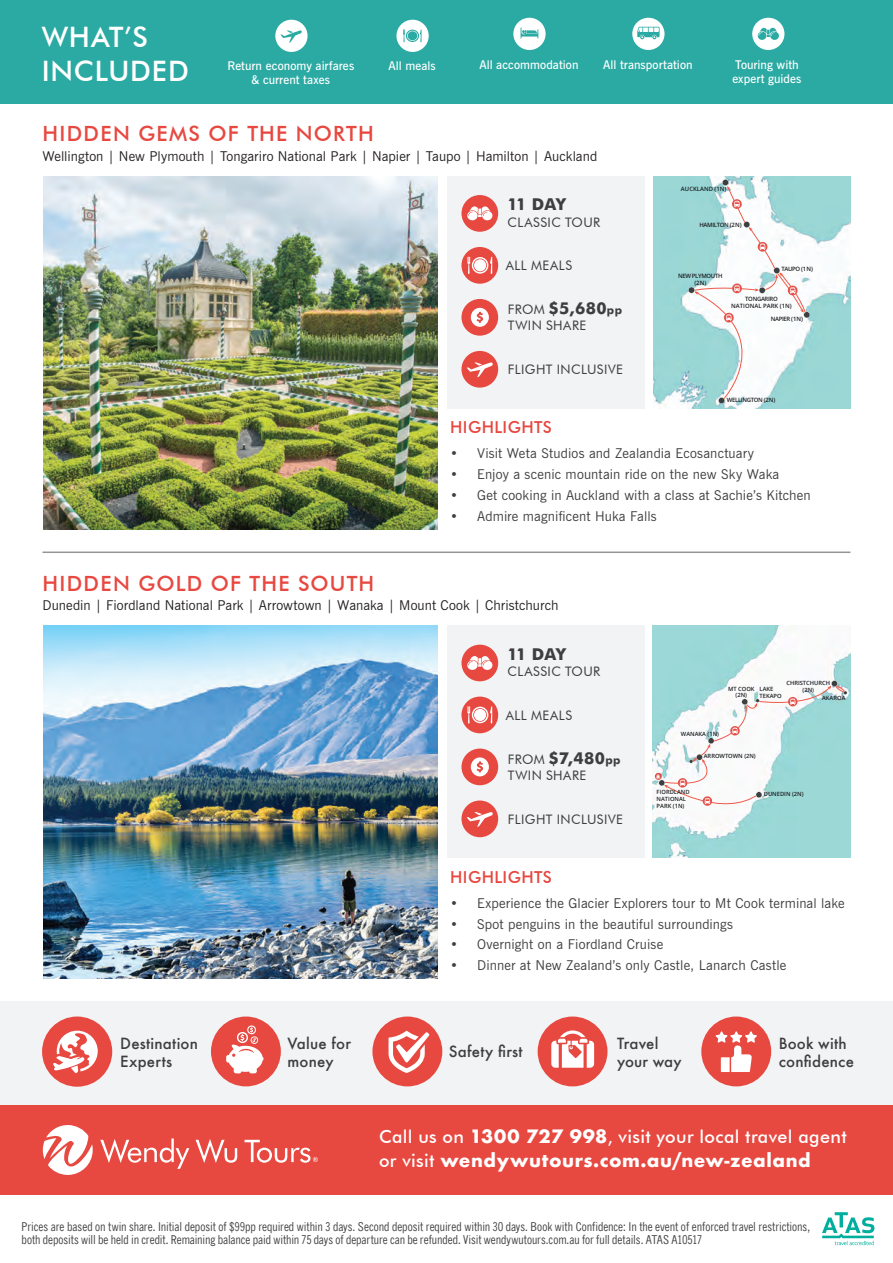
<style>
.page{position:relative;width:893px;height:1263px;background:#fff}
.page>*{position:absolute;margin:0;border:0;box-sizing:border-box;transform-origin:0 0}
._01c_Intro_Copy_Cent{font:500 28.2px "Futura BT";letter-spacing:.03em;color:#fff}
._01c_Intro_Copy_Cent-2{font:500 21px "Futura BT";letter-spacing:.06em;color:#e74840}
.t1{font:500 17.85px "Futura BT";letter-spacing:.02em;color:#fff}
.t2{font:700 17.85px "Futura";letter-spacing:.03em;color:#fff}
._01c_Intro_Copy_Cent-3{font:500 16.5px "Futura BT";letter-spacing:.025em;color:#e74840}
._02e_Inclusions_Grey{font:700 16.35px "Futura BT";letter-spacing:.005em;color:#3e3e3f}
.t3{font:500 15px/18px "Futura";letter-spacing:.015em;color:#3e3e3f}
.t4{font:13.5px "News Gothic BT";letter-spacing:.01em;color:#3e3e3f}
._01c_Intro_Copy_Cent-4{font:13.5px "News Gothic BT";letter-spacing:.005em;color:#231f20}
._02e_Inclusions_Grey-2{font:13.05px "Futura BT";letter-spacing:.035em;color:#3e3e3f}
.t5{font:12px/13.5px "News Gothic Condensed";color:#3e3e3f}
._01c_Intro_Copy_Cent-5{font:600 12px/14.4px "News Gothic BT";letter-spacing:.005em;color:#fff;text-align:center}
.t6{font:600 6px/7.2px "Open Sans";letter-spacing:-.055em;color:#1c1d20;text-align:center}
.t7{font:600 6px/7.2px "Open Sans";color:#1c1d20;text-align:center}
.t8{font:600 5.7px/6.9px "Open Sans";color:#1e1f22}
.s1{font-weight:400;font-size:13.05px}
.s2{font-size:11.25px}
.s3{font-family:"Futura";font-weight:700}
.s4{font-family:"Futura BT";font-weight:500}
</style>
<div class="page">
<div style="left:0;top:1001px;width:893px;height:104px;background:#f2f3f4"></div>
<div style="left:0;top:1105px;width:893px;height:89px;background:#e74840"></div>
<svg style="left:822px;top:1212px;width:52px;height:33px"></svg>
<div style="left:42px;top:1016px;width:70px;height:71px;background:#e74840;border-radius:50%"></div>
<svg style="left:53px;top:1031px;width:45px;height:42px"></svg>
<div style="left:211px;top:1016px;width:70px;height:70px;background:#e74840;border-radius:50%"></div>
<svg style="left:226px;top:1025px;width:38px;height:48px"></svg>
<div style="left:372px;top:1016px;width:70px;height:70px;background:#e74840;border-radius:50%"></div>
<svg style="left:389px;top:1031px;width:40px;height:42px"></svg>
<div style="left:538px;top:1016px;width:69px;height:70px;background:#e74840;border-radius:50%"></div>
<svg style="left:551px;top:1030px;width:43px;height:38px"></svg>
<div style="left:701px;top:1016px;width:70px;height:70px;background:#e74840;border-radius:50%"></div>
<svg style="left:716px;top:1031px;width:41px;height:41px"></svg>
<div style="left:0;top:0;width:893px;height:103px;background:#2baaa3"></div>
<div style="left:752px;top:18px;width:32px;height:32px;background:#fff;border-radius:50%"></div>
<svg style="left:758px;top:28px;width:21px;height:12px"></svg>
<div style="left:275px;top:20px;width:33px;height:32px;background:#fff;border-radius:50%"></div>
<svg style="left:281px;top:30px;width:21px;height:13px"></svg>
<div style="left:513px;top:18px;width:33px;height:32px;background:#fff;border-radius:50%"></div>
<svg style="left:521px;top:28px;width:17px;height:11px"></svg>
<div style="left:396px;top:20px;width:33px;height:32px;background:#fff;border-radius:50%"></div>
<svg style="left:403px;top:29px;width:18px;height:13px"></svg>
<div style="left:632px;top:18px;width:32px;height:32px;background:#fff;border-radius:50%"></div>
<svg style="left:637px;top:27px;width:23px;height:12px"></svg>
<img style="left:43px;top:176px;width:394px;height:354px">
<img style="left:43px;top:626px;width:394px;height:353px">
<img style="left:653px;top:176px;width:197px;height:232px">
<svg style="left:688px;top:179px;width:122px;height:225px"></svg>
<img style="left:653px;top:626px;width:197px;height:232px">
<svg style="left:654px;top:773px;width:8px;height:7px"></svg>
<div style="left:447px;top:176px;width:197px;height:232px;background:#f2f3f4"></div>
<div style="left:447px;top:626px;width:197px;height:232px;background:#f2f3f4"></div>
<div style="left:461px;top:195px;width:37px;height:37px;background:#e74840;border-radius:50%"></div>
<svg style="left:467px;top:206px;width:25px;height:14px"></svg>
<div style="left:461px;top:645px;width:37px;height:36px;background:#e74840;border-radius:50%"></div>
<svg style="left:467px;top:656px;width:25px;height:14px"></svg>
<div style="left:461px;top:299px;width:37px;height:37px;background:#e74840;border-radius:50%"></div>
<svg style="left:471px;top:308px;width:18px;height:19px"></svg>
<div style="left:461px;top:748px;width:37px;height:37px;background:#e74840;border-radius:50%"></div>
<svg style="left:471px;top:757px;width:18px;height:19px"></svg>
<div style="left:461px;top:351px;width:37px;height:37px;background:#e74840;border-radius:50%"></div>
<svg style="left:467px;top:362px;width:26px;height:15px"></svg>
<div style="left:461px;top:800px;width:37px;height:37px;background:#e74840;border-radius:50%"></div>
<svg style="left:467px;top:812px;width:26px;height:15px"></svg>
<div style="left:461px;top:247px;width:37px;height:37px;background:#e74840;border-radius:50%"></div>
<svg style="left:467px;top:257px;width:25px;height:17px"></svg>
<div style="left:461px;top:697px;width:37px;height:36px;background:#e74840;border-radius:50%"></div>
<svg style="left:467px;top:706px;width:25px;height:17px"></svg>
<hr style="left:43px;top:551px;width:807px;height:2px;background:#939598">
<svg style="left:100px;top:1138px;width:89px;height:31px"></svg>
<svg style="left:196px;top:1139px;width:41px;height:24px"></svg>
<svg style="left:43px;top:1125px;width:50px;height:50px"></svg>
<svg style="left:245px;top:1140px;width:73px;height:23px"></svg>
<svg style="left:656px;top:680px;width:191px;height:140px"></svg>
<p class="_01c_Intro_Copy_Cent" style="left:42px;top:20px;width:108px">WHAT’S</p>
<p class="_01c_Intro_Copy_Cent" style="left:42px;top:54px;width:149px">INCLUDED</p>
<p class="_01c_Intro_Copy_Cent-5" style="left:227px;top:58px;width:128px">Return economy airfares &amp; current taxes</p>
<p class="_01c_Intro_Copy_Cent-5" style="left:388px;top:58px;width:49px">All meals</p>
<p class="_01c_Intro_Copy_Cent-5" style="left:479px;top:57px;width:101px">All accommodation</p>
<p class="_01c_Intro_Copy_Cent-5" style="left:603px;top:57px;width:91px">All transportation</p>
<p class="_01c_Intro_Copy_Cent-5" style="left:732px;top:57px;width:71px;text-align:left">Touring with expert guides</p>
<p class="_01c_Intro_Copy_Cent-2" style="left:43px;top:121px;width:333px">HIDDEN GEMS OF THE NORTH</p>
<p class="_01c_Intro_Copy_Cent-4" style="left:43px;top:148px;width:556px">Wellington | New Plymouth | Tongariro National Park | Napier | Taupo | Hamilton | Auckland</p>
<p class="_02e_Inclusions_Grey" style="left:507px;top:194px;width:60px">11 DAY</p>
<p class="_02e_Inclusions_Grey-2" style="left:507px;top:214px;width:94px">CLASSIC TOUR</p>
<p class="_02e_Inclusions_Grey-2" style="left:506px;top:258px;width:68px">ALL MEALS</p>
<p class="_02e_Inclusions_Grey" style="left:508px;top:298px;width:116px"><span class="s1">FROM</span> $5,680<span class="s2">pp</span></p>
<p class="_02e_Inclusions_Grey-2" style="left:508px;top:318px;width:80px">TWIN SHARE</p>
<p class="_02e_Inclusions_Grey-2" style="left:508px;top:362px;width:117px">FLIGHT INCLUSIVE</p>
<p class="t7" style="left:681px;top:185px;width:47px">AUCKLAND (1N)</p>
<p class="t6" style="left:699px;top:221px;width:44px">HAMILTON (2N)</p>
<p class="t6" style="left:678px;top:272px;width:46px">NEW PLYMOUTH (2N)</p>
<p class="t6" style="left:781px;top:265px;width:33px">TAUPO (1N)</p>
<p class="t7" style="left:731px;top:295px;width:62px">TONGARIRO<br>NATIONAL PARK (1N)</p>
<p class="t6" style="left:771px;top:316px;width:34px">NAPIER (1N)</p>
<p class="t6" style="left:727px;top:396px;width:50px">WELLINGTON (2N)</p>
<p class="_01c_Intro_Copy_Cent-3" style="left:450px;top:417px;width:103px">HIGHLIGHTS</p>
<p class="t4" style="left:450px;top:445px;width:305px">• Visit Weta Studios and Zealandia Ecosanctuary</p>
<p class="t4" style="left:450px;top:466px;width:331px">• Enjoy a scenic mountain ride on the new Sky Waka</p>
<p class="t4" style="left:450px;top:487px;width:362px">• Get cooking in Auckland with a class at Sachie’s Kitchen</p>
<p class="t4" style="left:450px;top:508px;width:208px">• Admire magnificent Huka Falls</p>
<p class="_01c_Intro_Copy_Cent-2" style="left:43px;top:570px;width:333px">HIDDEN GOLD OF THE SOUTH</p>
<p class="_01c_Intro_Copy_Cent-4" style="left:43px;top:597px;width:517px">Dunedin | Fiordland National Park | Arrowtown | Wanaka | Mount Cook | Christchurch</p>
<p class="_02e_Inclusions_Grey" style="left:507px;top:644px;width:60px">11 DAY</p>
<p class="_02e_Inclusions_Grey-2" style="left:507px;top:663px;width:94px">CLASSIC TOUR</p>
<p class="_02e_Inclusions_Grey-2" style="left:506px;top:707px;width:68px">ALL MEALS</p>
<p class="_02e_Inclusions_Grey" style="left:508px;top:748px;width:114px"><span class="s1">FROM</span> $7,480<span class="s2">pp</span></p>
<p class="_02e_Inclusions_Grey-2" style="left:508px;top:767px;width:80px">TWIN SHARE</p>
<p class="_02e_Inclusions_Grey-2" style="left:508px;top:811px;width:117px">FLIGHT INCLUSIVE</p>
<p class="t8" style="left:786px;top:679px;width:45px;text-align:center">CHRISTCHURCH (2N)</p>
<p class="t8" style="left:728px;top:686px;width:28px;line-height:6.3px;text-align:center">MT COOK (2N)</p>
<p class="t8" style="left:760px;top:686px;width:24px">LAKE<br>TEKAPO</p>
<p class="t8" style="left:822px;top:694px;width:25px">AKAROA</p>
<p class="t8" style="left:681px;top:730px;width:40px">WANAKA (1N)</p>
<p class="t8" style="left:657px;top:788px;width:35px">FIORDLAND<br>NATIONAL<br>PARK (1N)</p>
<p class="t8" style="left:704px;top:753px;width:53px">ARROWTOWN (2N)</p>
<p class="t8" style="left:764px;top:790px;width:41px">DUNEDIN (2N)</p>
<p class="_01c_Intro_Copy_Cent-3" style="left:450px;top:867px;width:103px">HIGHLIGHTS</p>
<p class="t4" style="left:450px;top:895px;width:396px">• Experience the Glacier Explorers tour to Mt Cook terminal lake</p>
<p class="t4" style="left:450px;top:916px;width:284px">• Spot penguins in the beautiful surroundings</p>
<p class="t4" style="left:450px;top:936px;width:215px">• Overnight on a Fiordland Cruise</p>
<p class="t4" style="left:450px;top:957px;width:338px">• Dinner at New Zealand’s only Castle, Lanarch Castle</p>
<p class="t3" style="left:288px;top:1034px;width:65px">Value for money</p>
<p class="t3" style="left:617px;top:1034px;width:66px">Travel your way</p>
<p class="t3" style="left:779px;top:1034px;width:77px">Book with confidence</p>
<p class="t3" style="left:120px;top:1034px;width:79px">Destination<br>Experts</p>
<p class="t3" style="left:449px;top:1042px;width:75px">Safety first</p>
<p class="t1" style="left:379px;top:1126px;width:469px">Call us on <span class="s3">1300 727 998</span>, visit your local travel agent</p>
<p class="t2" style="left:379px;top:1147px;width:433px"><span class="s4">or visit</span> wendywutours.com.au/new-zealand</p>
<p class="t5" style="left:22px;top:1219px;width:790px">Prices are based on twin share. Initial deposit of $99pp required within 3 days. Second deposit required within 30 days. Book with Confidence: In the event of enforced travel restrictions, both deposits will be held in credit. Remaining balance paid within 75 days of departure can be refunded. Visit wendywutours.com.au for full details. ATAS A10517</p>
</div>
